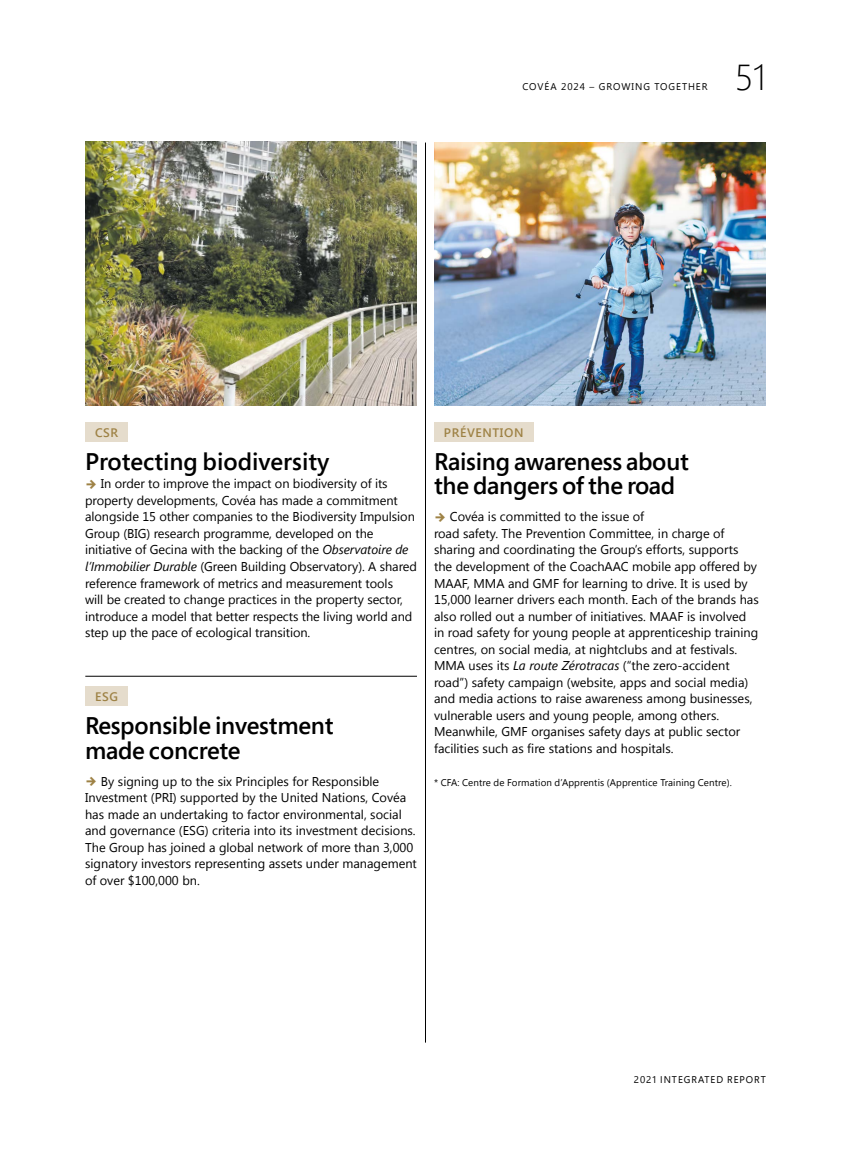
<style>
.page{position:relative;width:851px;height:1149px;background:#fff}
.page>*{position:absolute;margin:0;border:0;box-sizing:border-box;transform-origin:0 0}
.t1{font:300 36px "Segoe Pro Display";color:#000}
.t2{font:600 24px/24px "Segoe Pro";letter-spacing:-.01em;color:#000}
.t3{font:12.75px/16.5px "Segoe UI";color:#000}
.t4{font:600 12.3px "Segoe UI";letter-spacing:.05em;color:#9e8245}
.t5{font:9.75px "Segoe UI";letter-spacing:.01em;color:#000}
.t6{font:9.75px "Segoe UI";letter-spacing:.1em;color:#000}
.t7{font:9.75px "Segoe Pro Display";letter-spacing:.1em;color:#000}
.s1{font-family:"Flesh Plain";color:#9e8245}
.s2{font-style:italic}
</style>
<div class="page">
<img style="left:434px;top:142px;width:331px;height:264px">
<img style="left:85px;top:142px;width:332px;height:263px">
<div style="left:434px;top:422px;width:99px;height:19px;background:#e5dccc"></div>
<div style="left:85px;top:686px;width:43px;height:19px;background:#e5dccc"></div>
<hr style="left:85px;top:675px;width:332px;height:1px;background:#000">
<hr style="left:425px;top:142px;width:1px;height:900px;background:#000">
<div style="left:85px;top:422px;width:43px;height:19px;background:#e5dccc"></div>
<p class="t6" style="left:522px;top:80px;width:187px">COVÉA 2024 – GROWING TOGETHER</p>
<h1 class="t1" style="left:734px;top:52px;width:33px">51</h1>
<p class="t4" style="left:95px;top:423px;width:25px">CSR</p>
<h2 class="t2" style="left:85px;top:449px;width:246px">Protecting biodiversity</h2>
<p class="t3" style="left:85px;top:475px;width:333px"><span class="s1">W</span> In order to improve the impact on biodiversity of its property developments, Covéa has made a commitment alongside 15 other companies to the Biodiversity Impulsion Group (BIG) research programme, developed on the initiative of Gecina with the backing of the <span class="s2">Observatoire de l’Immobilier Durable</span> (Green Building Observatory). A shared reference framework of metrics and measurement tools<br>will be created to change practices in the property sector, introduce a model that better respects the living world and step up the pace of ecological transition.</p>
<p class="t4" style="left:95px;top:687px;width:24px">ESG</p>
<h2 class="t2" style="left:85px;top:713px;width:250px">Responsible investment made concrete</h2>
<p class="t3" style="left:85px;top:772px;width:333px"><span class="s1">W</span> By signing up to the six Principles for Responsible Investment (PRI) supported by the United Nations, Covéa has made an undertaking to factor environmental, social and governance (ESG) criteria into its investment decisions.<br>The Group has joined a global network of more than 3,000 signatory investors representing assets under management of over $100,000 bn.</p>
<p class="t4" style="left:444px;top:423px;width:81px">PRÉVENTION</p>
<h2 class="t2" style="left:434px;top:449px;width:256px">Raising awareness about the dangers of the road</h2>
<p class="t3" style="left:434px;top:508px;width:326px"><span class="s1">W</span> Covéa is committed to the issue of<br>road safety. The Prevention Committee, in charge of sharing and coordinating the Group’s efforts, supports the development of the CoachAAC mobile app offered by MAAF, MMA and GMF for learning to drive. It is used by 15,000 learner drivers each month. Each of the brands has also rolled out a number of initiatives. MAAF is involved in road safety for young people at apprenticeship training centres, on social media, at nightclubs and at festivals.<br>MMA uses its <span class="s2">La route Zérotracas</span> (“the zero-accident road”) safety campaign (website, apps and social media) and media actions to raise awareness among businesses, vulnerable users and young people, among others.<br>Meanwhile, GMF organises safety days at public sector facilities such as fire stations and hospitals.</p>
<p class="t5" style="left:434px;top:775px;width:299px">* CFA: Centre de Formation d’Apprentis (Apprentice Training Centre).</p>
<p class="t7" style="left:633px;top:1072px;width:133px">2021 INTEGRATED REPORT</p>
</div>
